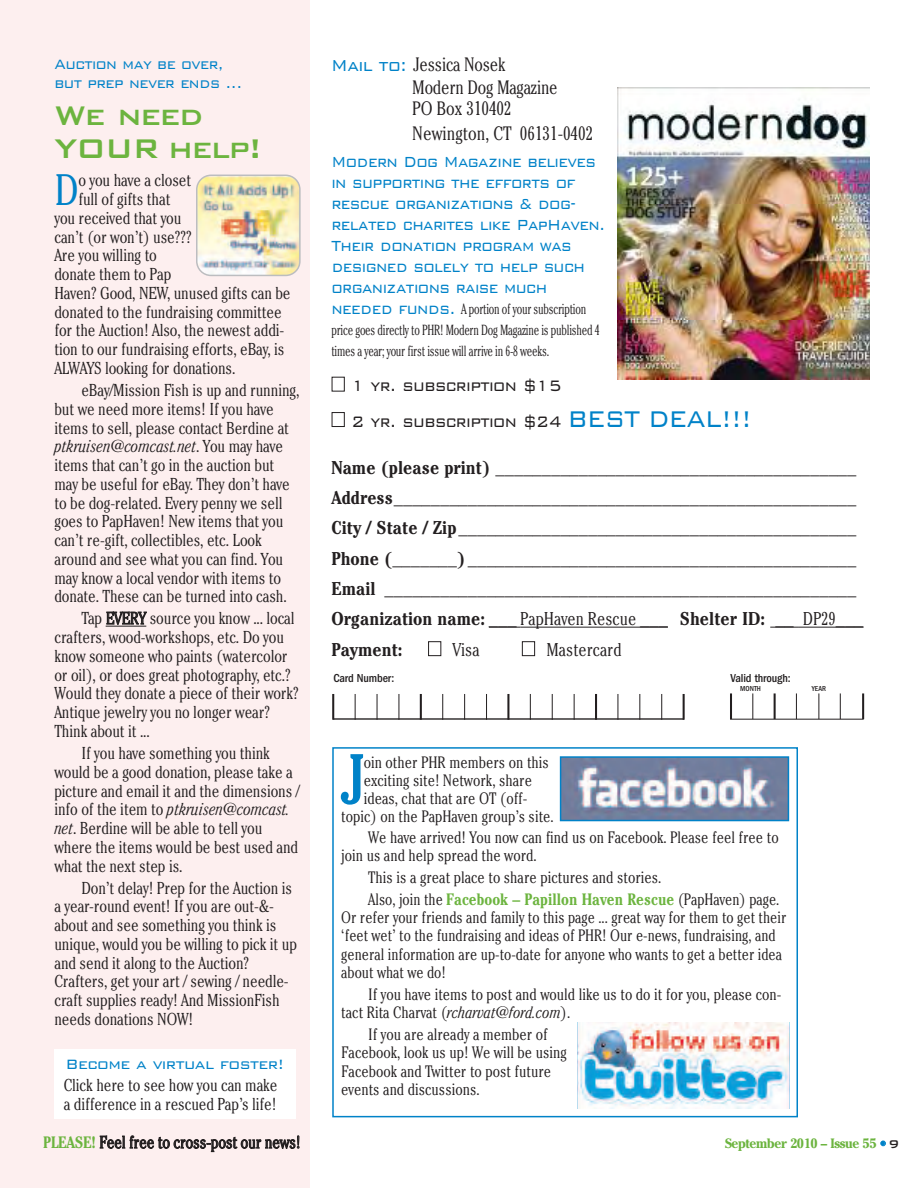
<style>
.page{position:relative;width:918px;height:1188px;background:#fff}
.page>*{position:absolute;margin:0;border:0;box-sizing:border-box;transform-origin:0 0}
.t1{font:300 condensed 67.8px "Cheltenham";color:#0082c8}
.t2{font:300 condensed 43.95px "Cheltenham";color:#0082c8}
.t3{font:500 36px/33px "Bank Gothic";letter-spacing:-.04em;color:#6cb43f;scale:.95 1}
.t4{font:300 20.25px "Bank Gothic";letter-spacing:-.035em;color:#231f20;scale:.88 1}
.t5{font:300 19.5px/21px "Bank Gothic";letter-spacing:-.035em;color:#0082c8;scale:.85 1}
.t6{font:300 condensed 19.35px/23px "Cheltenham";letter-spacing:-.005em;color:#231f20}
.t7{font:19.2px "Arial Bold+T42+IVLQFC";color:#808080}
.t8{font:300 condensed 18.45px/30.3px "Cheltenham";color:#231f20}
.t9{font:300 18px/19.5px "Bank Gothic";letter-spacing:-.035em;color:#0082c8;scale:.88 1}
.t10{font:300 18px "Bank Gothic";letter-spacing:-.035em;color:#0082c8;scale:.95 1}
.t11{font:300 condensed 17.25px/18.8px "Cheltenham";letter-spacing:-.01em;color:#231f20}
.t12{font:300 condensed 16.5px/18.5px "Cheltenham";color:#231f20}
.t13{font:300 condensed 14.7px/21px "Cheltenham";letter-spacing:-.02em;color:#231f20;scale:.85 1}
.t14{font:700 13.5px "Cheltenham";letter-spacing:-.03em;color:#6cb43f;scale:.95 1}
.t15{font:500 condensed 12px "Franklin Gothic";letter-spacing:-.01em;color:#231f20}
.t16{font:9.6px "Arial+T42+ILXEIJ";color:#000}
.t17{font:500 condensed 7.5px "Franklin Gothic";color:#231f20}
.s1{font-style:italic}
.s2{font-family:"Bank Gothic";font-stretch:normal;font-size:21.15px;color:#0082c8}
.s3{font-family:"Bank Gothic";font-stretch:normal;font-size:19.5px;color:#0082c8}
.s4{color:#fff}
.s5{font-size:30.3px;color:#0082c8}
.s6{font-weight:700}
.s7{font-weight:700;color:#6cb43f}
.s8{font-weight:700;font-size:16.5px;color:#6cb43f}
.s9{font-weight:300;font-stretch:condensed;color:#0082c8}
.s10{font-family:"Bank Gothic";font-weight:500;font-size:15px;color:#231f20}
</style>
<div class="page">
<div style="left:1px;top:0;width:309px;height:1188px;background:#fdefef"></div>
<hr style="left:489px;top:627px;width:31px;height:1px;background:#231f20">
<hr style="left:520px;top:627px;width:148px;height:1px;background:#231f20">
<svg style="left:770px;top:627px;width:29px;height:1px"></svg>
<hr style="left:799px;top:627px;width:65px;height:1px;background:#231f20">
<hr style="left:332px;top:694px;width:2px;height:26px;background:#231f20">
<svg style="left:355px;top:694px;width:1px;height:24px"></svg>
<svg style="left:377px;top:694px;width:1px;height:24px"></svg>
<svg style="left:399px;top:694px;width:1px;height:24px"></svg>
<hr style="left:420px;top:694px;width:2px;height:26px;background:#231f20">
<svg style="left:442px;top:694px;width:1px;height:24px"></svg>
<svg style="left:464px;top:694px;width:1px;height:24px"></svg>
<svg style="left:486px;top:694px;width:1px;height:24px"></svg>
<hr style="left:507px;top:694px;width:2px;height:26px;background:#231f20">
<svg style="left:530px;top:694px;width:1px;height:24px"></svg>
<svg style="left:552px;top:694px;width:1px;height:24px"></svg>
<svg style="left:574px;top:694px;width:1px;height:24px"></svg>
<hr style="left:595px;top:694px;width:2px;height:26px;background:#231f20">
<svg style="left:618px;top:694px;width:1px;height:24px"></svg>
<svg style="left:639px;top:694px;width:1px;height:24px"></svg>
<svg style="left:661px;top:694px;width:1px;height:24px"></svg>
<hr style="left:683px;top:694px;width:2px;height:26px;background:#231f20">
<hr style="left:333px;top:718px;width:351px;height:2px;background:#231f20">
<hr style="left:730px;top:693px;width:2px;height:26px;background:#231f20">
<svg style="left:752px;top:693px;width:1px;height:26px"></svg>
<hr style="left:774px;top:693px;width:2px;height:26px;background:#231f20">
<svg style="left:796px;top:693px;width:1px;height:26px"></svg>
<svg style="left:819px;top:693px;width:1px;height:26px"></svg>
<svg style="left:840px;top:693px;width:1px;height:26px"></svg>
<hr style="left:862px;top:693px;width:2px;height:26px;background:#231f20">
<hr style="left:730px;top:719px;width:134px;height:1px;background:#231f20">
<img style="left:618px;top:87px;width:251px;height:293px">
<div style="left:332px;top:747px;width:466px;height:370px;border:2px solid #0082c8"></div>
<img style="left:563px;top:759px;width:223px;height:59px">
<div style="left:560px;top:756px;width:229px;height:65px;border:2px solid #0082c8"></div>
<img style="left:578px;top:1023px;width:212px;height:85px">
<hr style="left:106px;top:626px;width:40px;height:1px;background:#231f20">
<img style="left:196px;top:175px;width:105px;height:101px">
<div style="left:54px;top:1049px;width:242px;height:70px;background:#fff"></div>
<p class="t9" style="left:54px;top:54px;width:215px">Auction may be over, but prep never ends ...</p>
<h3 class="t3" style="left:54px;top:98px;width:220px">We need<br>YOUR help!</h3>
<h2 class="t2" style="left:54px;top:174px;width:26px">D</h2>
<p class="t11" style="left:78px;top:173px;width:114px">o you have a closet</p>
<p class="t11" style="left:78px;top:191px;width:94px">full of gifts that</p>
<p class="t11" style="left:54px;top:210px;width:129px">you received that you</p>
<p class="t11" style="left:54px;top:229px;width:139px">can’t (or won’t) use???</p>
<p class="t11" style="left:54px;top:248px;width:104px">Are you willing to</p>
<p class="t11" style="left:54px;top:266px;width:118px">donate them to Pap</p>
<p class="t11" style="left:54px;top:285px;width:238px">Haven? Good, NEW, unused gifts can be</p>
<p class="t11" style="left:54px;top:304px;width:229px">donated to the fundraising committee</p>
<p class="t11" style="left:54px;top:323px;width:231px">for the Auction! Also, the newest addi-</p>
<p class="t11" style="left:54px;top:341px;width:232px">tion to our fundraising efforts, eBay, is</p>
<p class="t11" style="left:54px;top:360px;width:183px">ALWAYS looking for donations.</p>
<p class="t11" style="left:54px;top:382px;width:247px;text-indent:27px">eBay/Mission Fish is up and running, but we need more items! If you have items to sell, please contact Berdine at <span class="s1">ptkruisen@comcast.net</span>. You may have items that can’t go in the auction but may be useful for eBay. They don’t have to be dog-related. Every penny we sell goes to PapHaven! New items that you can’t re-gift, collectibles, etc. Look around and see what you can find. You may know a local vendor with items to donate. These can be turned into cash.</p>
<p class="t11" style="left:54px;top:611px;width:246px;text-indent:27px">Tap EVERY source you know ... local crafters, wood-workshops, etc. Do you know someone who paints (watercolor or oil), or does great photography, etc.?<br>Would they donate a piece of their work?<br>Antique jewelry you no longer wear?<br>Think about it ...</p>
<p class="t11" style="left:54px;top:745px;width:247px;text-indent:27px">If you have something you think would be a good donation, please take a picture and email it and the dimensions / info of the item to <span class="s1">ptkruisen@comcast. net</span>. Berdine will be able to tell you where the items would be best used and what the next step is.</p>
<p class="t11" style="left:54px;top:880px;width:244px;text-indent:27px">Don’t delay! Prep for the Auction is a year-round event! If you are out-&amp;- about and see something you think is unique, would you be willing to pick it up and send it along to the Auction?<br>Crafters, get your art / sewing / needle&shy;craft supplies ready! And MissionFish needs donations NOW!</p>
<p class="t10" style="left:66px;top:1054px;width:232px">Become a virtual foster!</p>
<p class="t11" style="left:64px;top:1077px;width:215px">Click here to see how you can make a difference in a rescued Pap’s life!</p>
<p class="t6" style="left:412px;top:55px;width:147px;text-indent:-81px"><span class="s2">Mail to:</span> Jessica Nosek<br>Modern Dog Magazine</p>
<p class="t6" style="left:412px;top:98px;width:182px;line-height:24.5px">PO Box 310402<br>Newington, CT 06131-0402</p>
<p class="t5" style="left:331px;top:151px;width:324px">Modern Dog Magazine believes in supporting the efforts of rescue organizations &amp; dog&shy;related charites like PapHaven.<br>Their donation program was designed solely to help such organizations raise much</p>
<p class="t13" style="left:331px;top:300px;width:317px"><span class="s3">needed funds.</span> A portion of your subscription price goes directly to PHR! Modern Dog Magazine is published 4 times a year; your first issue will arrive in 6-8 weeks.</p>
<p class="t4" style="left:331px;top:375px;width:263px"><span class="s4">■</span> 1 yr. subscription $15</p>
<p class="t4" style="left:331px;top:411px;width:479px"><span class="s4">■</span> 2 yr. subscription $24 <span class="s5">BEST DEAL!!!</span></p>
<p class="t8" style="left:331px;top:454px;width:534px"><span class="s6">Name (please print)</span> _______________________________________ <span class="s6">Address</span>__________________________________________________ <span class="s6">City / State / Zip</span>___________________________________________ <span class="s6">Phone (</span>_______<span class="s6">)</span> __________________________________________ <span class="s6">Email</span> ___________________________________________________ <span class="s6">Organization name:</span> ___ PapHaven Rescue ___ <span class="s6">Shelter ID: __</span> DP29___ <span class="s6">Payment:</span></p>
<p class="t7" style="left:634px;top:464px;width:136px">1 Year just $15</p>
<p class="t16" style="left:627px;top:610px;width:81px">Payment Enclosed</p>
<p class="t8" style="left:428px;top:636px;width:53px"><span class="s4">■</span> Visa</p>
<p class="t8" style="left:522px;top:636px;width:101px"><span class="s4">■</span> Mastercard</p>
<p class="t15" style="left:333px;top:674px;width:63px">Card Number:</p>
<p class="t15" style="left:730px;top:674px;width:62px">Valid through:</p>
<p class="t17" style="left:740px;top:686px;width:22px">MONTH</p>
<p class="t17" style="left:812px;top:686px;width:16px">YEAR</p>
<h1 class="t1" style="left:342px;top:755px;width:24px">J</h1>
<p class="t12" style="left:364px;top:754px;width:187px">oin other PHR members on this</p>
<p class="t12" style="left:364px;top:772px;width:170px">exciting site! Network, share</p>
<p class="t12" style="left:364px;top:790px;width:165px">ideas, chat that are OT (off-</p>
<p class="t12" style="left:341px;top:808px;width:214px">topic) on the PapHaven group’s site.</p>
<p class="t12" style="left:341px;top:830px;width:439px;line-height:18px;text-indent:27px">We have arrived! You now can find us on Facebook. Please feel free to join us and help spread the word.</p>
<p class="t12" style="left:368px;top:868px;width:413px;line-height:21.8px">This is a great place to share pictures and stories.<br>Also, join the <span class="s7">Facebook – Papillon Haven Rescue</span> (PapHaven) page.</p>
<p class="t12" style="left:341px;top:910px;width:447px">Or refer your friends and family to this page ... great way for them to get their ‘feet wet’ to the fundraising and ideas of PHR! Our e-news, fundraising, and general information are up-to-date for anyone who wants to get a better idea about what we do!</p>
<p class="t12" style="left:341px;top:986px;width:442px;text-indent:27px">If you have items to post and would like us to do it for you, please con&shy;tact Rita Charvat (<span class="s1">rcharvat@ford.com</span>).</p>
<p class="t12" style="left:341px;top:1027px;width:227px;text-indent:27px">If you are already a member of<br>Facebook, look us up! We will be using<br>Facebook and Twitter to post future events and discussions.</p>
<p class="t11" style="left:43px;top:1134px;width:259px"><span class="s8">PLEASE!</span> Feel free to cross-post our news!</p>
<p class="t14" style="left:725px;top:1139px;width:185px">September 2010 – Issue 55 <span class="s9">•</span> <span class="s10">9</span></p>
</div>
